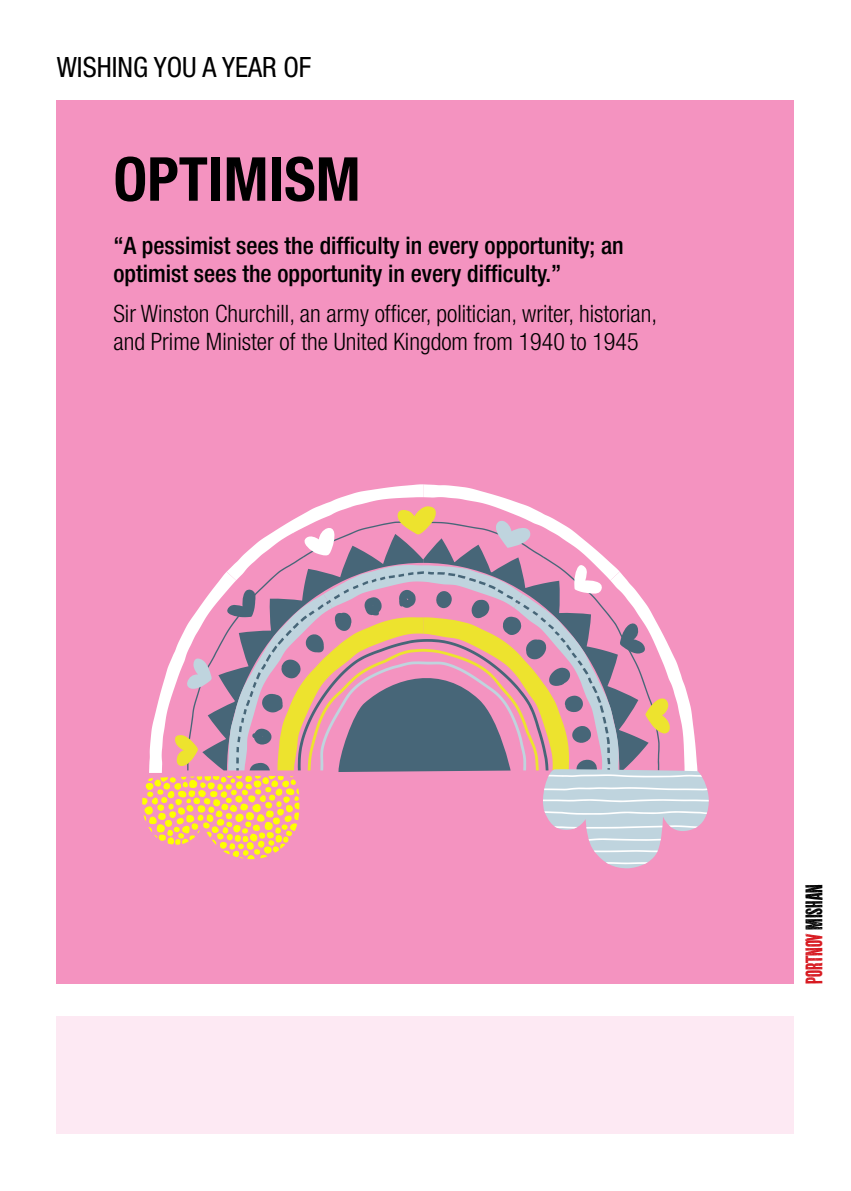
<style>
.page{position:relative;width:851px;height:1191px;background:#fff}
.page>*{position:absolute;margin:0;border:0;box-sizing:border-box;transform-origin:0 0}
.t1{font:700 condensed 60.6px "Helvetica Neue LT Std";color:#000}
.t2{font:condensed 28px "Helvetica Neue LT Std";color:#000}
.t3{font:300 condensed 24px/28px "Helvetica Neue LT Std";color:#000}
.t4{font:500 condensed 24px/28px "Helvetica Neue LT Std";color:#000}
.t5{font:24px "Prison Press Pro AOE";color:#d71920}
.s1{color:#000}
</style>
<div class="page">
<div style="left:57px;top:101px;width:737px;height:883px;background:#f493c0"></div>
<div style="left:57px;top:1016px;width:737px;height:118px;background:#fde9f3"></div>
<svg style="left:142px;top:484px;width:567px;height:384px"></svg>
<p class="t2" style="left:57px;top:51px;width:256px">WISHING YOU A YEAR OF</p>
<h1 class="t1" style="left:113px;top:142px;width:248px">OPTIMISM</h1>
<p class="t4" style="left:113px;top:231px;width:511px">“A pessimist sees the difficulty in every opportunity; an optimist sees the opportunity in every difficulty.”</p>
<p class="t3" style="left:113px;top:299px;width:545px">Sir Winston Churchill, an army officer, politician, writer, historian, and Prime Minister of the United Kingdom from 1940 to 1945</p>
<p class="t5" style="left:798px;top:984px;width:101px;rotate:-90deg">PORTNOV <span class="s1">MISHAN</span></p>
</div>
